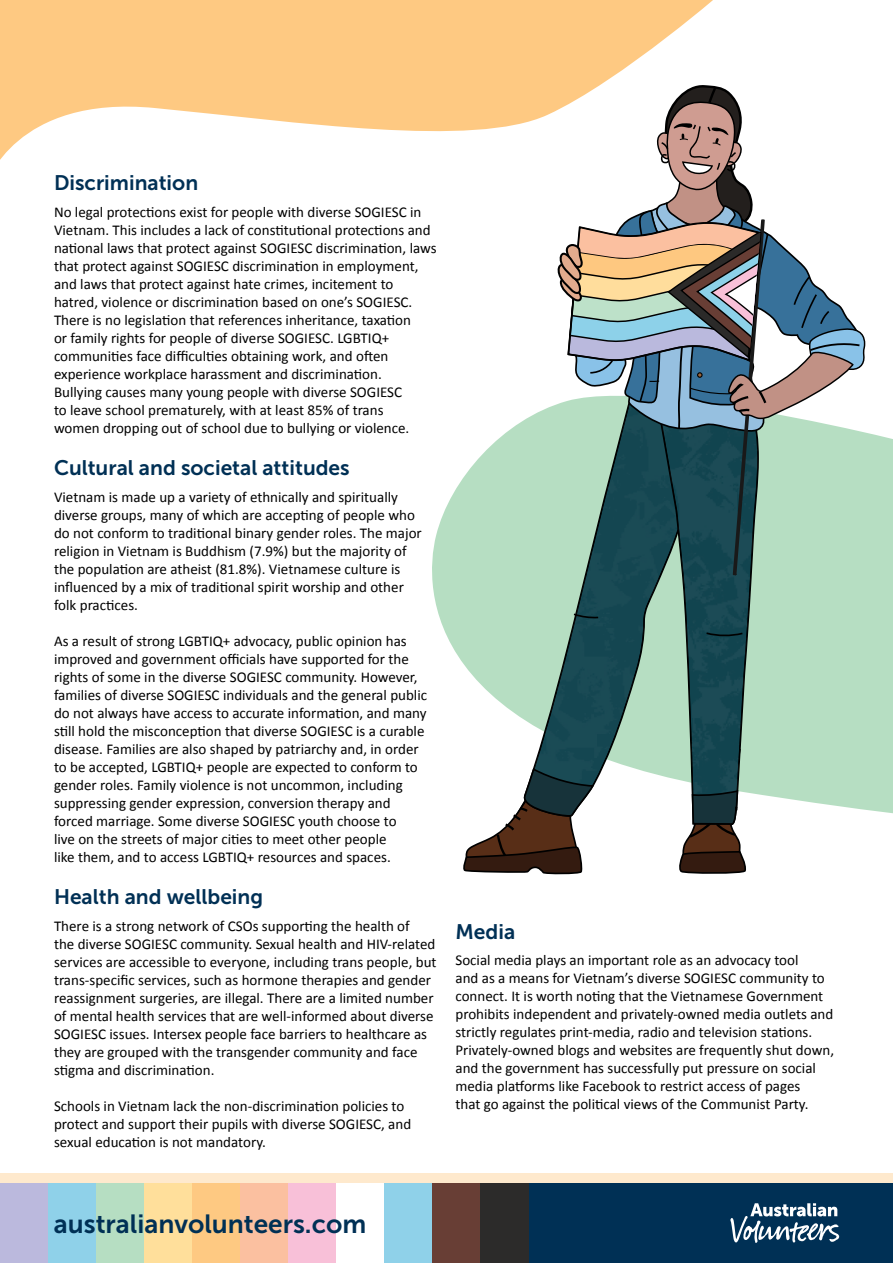
<style>
.page{position:relative;width:893px;height:1263px;background:#fff}
.page>*{position:absolute;margin:0;border:0;box-sizing:border-box;transform-origin:0 0}
.t1{font:26.25px "Museo Sans 700";color:#003055}
.t2{font:21px "Museo Sans 700";color:#003055}
.Body_Text__Calibri{font:15px/18px "Calibri";color:#000}
</style>
<div class="page">
<svg style="left:432px;top:432px;width:461px;height:382px;fill:#b6dec2"></svg>
<svg style="left:460px;top:92px;width:406px;height:783px"></svg>
<svg style="left:0;top:0;width:729px;height:189px;fill:#fec982"></svg>
<div style="left:0;top:1172px;width:893px;height:41px;background:#fee9cd"></div>
<div style="left:529px;top:1183px;width:364px;height:80px;background:#003055"></div>
<svg style="left:730px;top:1203px;width:109px;height:40px"></svg>
<div style="left:0;top:1183px;width:48px;height:80px;background:#bbb9dd"></div>
<div style="left:48px;top:1183px;width:48px;height:80px;background:#8fd1e9"></div>
<div style="left:96px;top:1183px;width:48px;height:80px;background:#b6dec2"></div>
<div style="left:144px;top:1183px;width:48px;height:80px;background:#ffdf9b"></div>
<div style="left:192px;top:1183px;width:48px;height:80px;background:#fec982"></div>
<div style="left:240px;top:1183px;width:48px;height:80px;background:#fbc0a0"></div>
<div style="left:288px;top:1183px;width:48px;height:80px;background:#f8c0d8"></div>
<div style="left:336px;top:1183px;width:48px;height:80px;background:#fff"></div>
<div style="left:384px;top:1183px;width:48px;height:80px;background:#8fd1e9"></div>
<div style="left:432px;top:1183px;width:48px;height:80px;background:#683e35"></div>
<div style="left:480px;top:1183px;width:49px;height:80px;background:#2c2b2a"></div>
<p class="t2" style="left:54px;top:171px;width:146px">Discrimination</p>
<p class="Body_Text__Calibri" style="left:54px;top:202px;width:384px">No legal protections exist for people with diverse SOGIESC in Vietnam. This includes a lack of constitutional protections and national laws that protect against SOGIESC discrimination, laws that protect against SOGIESC discrimination in employment, and laws that protect against hate crimes, incitement to hatred, violence or discrimination based on one’s SOGIESC.<br>There is no legislation that references inheritance, taxation<br>or family rights for people of diverse SOGIESC. LGBTIQ+ communities face difficulties obtaining work, and often experience workplace harassment and discrimination.<br>Bullying causes many young people with diverse SOGIESC<br>to leave school prematurely, with at least 85% of trans<br>women dropping out of school due to bullying or violence.</p>
<p class="t2" style="left:54px;top:456px;width:297px">Cultural and societal attitudes</p>
<p class="Body_Text__Calibri" style="left:54px;top:487px;width:369px">Vietnam is made up a variety of ethnically and spiritually diverse groups, many of which are accepting of people who do not conform to traditional binary gender roles. The major religion in Vietnam is Buddhism (7.9%) but the majority of the population are atheist (81.8%). Vietnamese culture is influenced by a mix of traditional spirit worship and other folk practices.</p>
<p class="Body_Text__Calibri" style="left:54px;top:631px;width:375px">As a result of strong LGBTIQ+ advocacy, public opinion has improved and government officials have supported for the rights of some in the diverse SOGIESC community. However, families of diverse SOGIESC individuals and the general public do not always have access to accurate information, and many still hold the misconception that diverse SOGIESC is a curable disease. Families are also shaped by patriarchy and, in order to be accepted, LGBTIQ+ people are expected to conform to gender roles. Family violence is not uncommon, including suppressing gender expression, conversion therapy and forced marriage. Some diverse SOGIESC youth choose to<br>live on the streets of major cities to meet other people<br>like them, and to access LGBTIQ+ resources and spaces.</p>
<p class="t2" style="left:54px;top:885px;width:211px">Health and wellbeing</p>
<p class="Body_Text__Calibri" style="left:54px;top:916px;width:384px">There is a strong network of CSOs supporting the health of<br>the diverse SOGIESC community. Sexual health and HIV-related services are accessible to everyone, including trans people, but trans-specific services, such as hormone therapies and gender reassignment surgeries, are illegal. There are a limited number of mental health services that are well-informed about diverse SOGIESC issues. Intersex people face barriers to healthcare as they are grouped with the transgender community and face stigma and discrimination.</p>
<p class="Body_Text__Calibri" style="left:54px;top:1096px;width:359px">Schools in Vietnam lack the non-discrimination policies to protect and support their pupils with diverse SOGIESC, and sexual education is not mandatory.</p>
<p class="t2" style="left:455px;top:919px;width:61px">Media</p>
<p class="Body_Text__Calibri" style="left:455px;top:951px;width:380px">Social media plays an important role as an advocacy tool<br>and as a means for Vietnam’s diverse SOGIESC community to connect. It is worth noting that the Vietnamese Government prohibits independent and privately-owned media outlets and strictly regulates print-media, radio and television stations.<br>Privately-owned blogs and websites are frequently shut down, and the government has successfully put pressure on social media platforms like Facebook to restrict access of pages<br>that go against the political views of the Communist Party.</p>
<h1 class="t1" style="left:54px;top:1209px;width:314px">australianvolunteers.com</h1>
</div>
